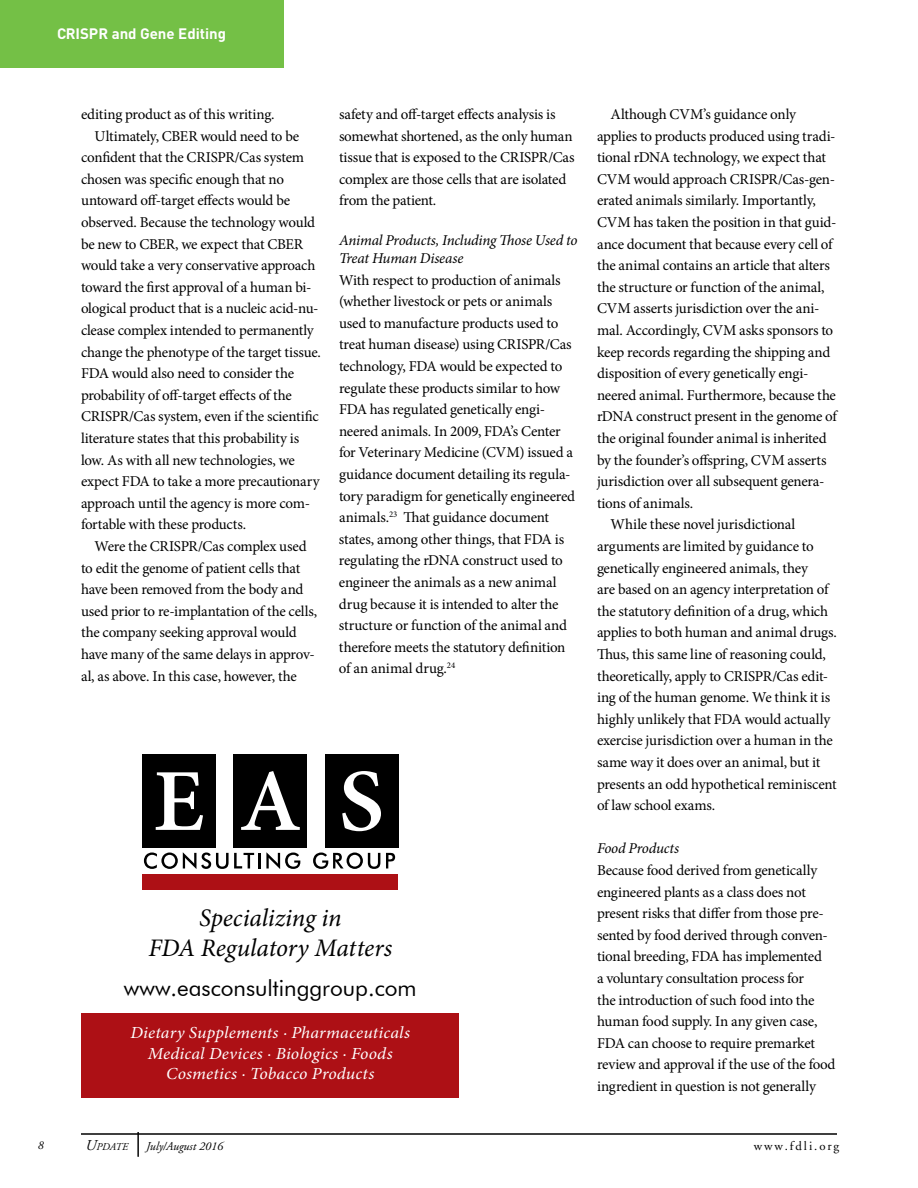
<style>
.page{position:relative;width:918px;height:1188px;background:#fff}
.page>*{position:absolute;margin:0;border:0;box-sizing:border-box;transform-origin:0 0}
.t1{font:italic 25.2px/30.3px "Minion Pro";letter-spacing:-.005em;color:#010101;text-align:center}
.t2{font:22.5px "Futura BT";color:#000}
.t3{font:italic 16.8px/20.2px "Minion Pro";letter-spacing:.01em;color:#fff;text-align:center;scale:1.05 1}
.t4{font:15px/21.6px "Minion Pro";letter-spacing:-.015em;color:#000}
.t5{font:italic 15px/18px "Minion Pro";letter-spacing:-.015em;color:#000}
.t6{font:700 15px "DIN";color:#fff}
.t7{font:12.75px "Adobe Garamond";letter-spacing:.15em;color:#000}
.t8{font:italic 12px "Adobe Garamond Pro";color:#000}
.t9{font:italic 10.5px "Adobe Garamond Pro";color:#000}
.s1{font-style:italic}
.s2{font-size:15px}
</style>
<div class="page">
<div style="left:0;top:0;width:284px;height:67px;background:#74c046"></div>
<hr style="left:81px;top:1134px;width:756px;height:1px;background:#000">
<svg style="left:138px;top:1132px;width:1px;height:25px"></svg>
<svg style="left:144px;top:852px;width:110px;height:17px"></svg>
<hr style="left:258px;top:853px;width:3px;height:15px;background:#000">
<svg style="left:266px;top:852px;width:34px;height:17px"></svg>
<svg style="left:313px;top:853px;width:67px;height:16px"></svg>
<svg style="left:386px;top:853px;width:9px;height:15px"></svg>
<div style="left:142px;top:754px;width:74px;height:94px;background:#000"></div>
<div style="left:234px;top:754px;width:73px;height:94px;background:#000"></div>
<div style="left:325px;top:754px;width:73px;height:94px;background:#000"></div>
<div style="left:142px;top:874px;width:256px;height:16px;background:#ad1015"></div>
<svg style="left:156px;top:772px;width:47px;height:58px"></svg>
<svg style="left:241px;top:771px;width:59px;height:59px"></svg>
<svg style="left:342px;top:771px;width:39px;height:60px"></svg>
<div style="left:81px;top:1013px;width:378px;height:84px;background:#ad1015"></div>
<p class="t6" style="left:57px;top:24px;width:170px">CRISPR and Gene Editing</p>
<p class="t4" style="left:81px;top:103px;width:195px">editing product as of this writing.</p>
<p class="t4" style="left:95px;top:125px;width:206px">Ultimately, CBER would need to be</p>
<p class="t4" style="left:81px;top:147px;width:225px">confident that the CRISPR/Cas system</p>
<p class="t4" style="left:81px;top:168px;width:205px">chosen was specific enough that no</p>
<p class="t4" style="left:81px;top:190px;width:211px">untoward off-target effects would be</p>
<p class="t4" style="left:81px;top:211px;width:236px">observed. Because the technology would</p>
<p class="t4" style="left:81px;top:233px;width:224px">be new to CBER, we expect that CBER</p>
<p class="t4" style="left:81px;top:255px;width:236px">would take a very conservative approach</p>
<p class="t4" style="left:81px;top:276px;width:232px">toward the first approval of a human bi-</p>
<p class="t4" style="left:81px;top:298px;width:239px">ological product that is a nucleic acid-nu-</p>
<p class="t4" style="left:81px;top:319px;width:234px">clease complex intended to permanently</p>
<p class="t4" style="left:81px;top:341px;width:241px">change the phenotype of the target tissue.</p>
<p class="t4" style="left:81px;top:363px;width:215px">FDA would also need to consider the</p>
<p class="t4" style="left:81px;top:384px;width:212px">probability of off-target effects of the</p>
<p class="t4" style="left:81px;top:406px;width:239px">CRISPR/Cas system, even if the scientific</p>
<p class="t4" style="left:81px;top:427px;width:220px">literature states that this probability is</p>
<p class="t4" style="left:81px;top:449px;width:215px">low. As with all new technologies, we</p>
<p class="t4" style="left:81px;top:471px;width:240px">expect FDA to take a more precautionary</p>
<p class="t4" style="left:81px;top:492px;width:231px">approach until the agency is more com-</p>
<p class="t4" style="left:81px;top:514px;width:167px">fortable with these products.</p>
<p class="t4" style="left:95px;top:535px;width:214px">Were the CRISPR/Cas complex used</p>
<p class="t4" style="left:81px;top:557px;width:221px">to edit the genome of patient cells that</p>
<p class="t4" style="left:81px;top:579px;width:224px">have been removed from the body and</p>
<p class="t4" style="left:81px;top:600px;width:238px">used prior to re-implantation of the cells,</p>
<p class="t4" style="left:81px;top:622px;width:217px">the company seeking approval would</p>
<p class="t4" style="left:81px;top:643px;width:235px">have many of the same delays in approv-</p>
<p class="t4" style="left:81px;top:665px;width:217px">al, as above. In this case, however, the</p>
<p class="t4" style="left:339px;top:103px;width:237px">safety and off-target effects analysis is somewhat shortened, as the only human tissue that is exposed to the CRISPR/Cas complex are those cells that are isolated from the patient.</p>
<p class="t5" style="left:339px;top:231px;width:240px">Animal Products, Including Those Used to<br>Treat Human Disease</p>
<p class="t4" style="left:339px;top:269px;width:238px">With respect to production of animals (whether livestock or pets or animals used to manufacture products used to treat human disease) using CRISPR/Cas technology, FDA would be expected to regulate these products similar to how FDA has regulated genetically engi&shy;neered animals. In 2009, FDA’s Center for Veterinary Medicine (CVM) issued a guidance document detailing its regula&shy;tory paradigm for genetically engineered animals.<sup>23</sup> That guidance document states, among other things, that FDA is regulating the rDNA construct used to engineer the animals as a new animal drug because it is intended to alter the structure or function of the animal and therefore meets the statutory definition of an animal drug.<sup>24</sup></p>
<p class="t1" style="left:148px;top:903px;width:245px">Specializing in<br>FDA Regulatory Matters</p>
<p class="t2" style="left:124px;top:974px;width:294px">www.easconsultinggroup.com</p>
<p class="t3" style="left:130px;top:1023px;width:268px">Dietary Supplements · Pharmaceuticals<br>Medical Devices · Biologics · Foods<br>Cosmetics · Tobacco Products</p>
<p class="t4" style="left:611px;top:103px;width:187px">Although CVM’s guidance only</p>
<p class="t4" style="left:597px;top:125px;width:240px">applies to products produced using tradi-</p>
<p class="t4" style="left:597px;top:147px;width:231px">tional rDNA technology, we expect that</p>
<p class="t4" style="left:597px;top:168px;width:240px">CVM would approach CRISPR/Cas-gen-</p>
<p class="t4" style="left:597px;top:190px;width:220px">erated animals similarly. Importantly,</p>
<p class="t4" style="left:597px;top:211px;width:241px">CVM has taken the position in that guid-</p>
<p class="t4" style="left:597px;top:233px;width:237px">ance document that because every cell of</p>
<p class="t4" style="left:597px;top:255px;width:234px">the animal contains an article that alters</p>
<p class="t4" style="left:597px;top:276px;width:229px">the structure or function of the animal,</p>
<p class="t4" style="left:597px;top:298px;width:224px">CVM asserts jurisdiction over the ani-</p>
<p class="t4" style="left:597px;top:319px;width:238px">mal. Accordingly, CVM asks sponsors to</p>
<p class="t4" style="left:597px;top:341px;width:235px">keep records regarding the shipping and</p>
<p class="t4" style="left:597px;top:363px;width:213px">disposition of every genetically engi-</p>
<p class="t4" style="left:597px;top:384px;width:241px">neered animal. Furthermore, because the</p>
<p class="t4" style="left:597px;top:406px;width:241px">rDNA construct present in the genome of</p>
<p class="t4" style="left:597px;top:427px;width:231px">the original founder animal is inherited</p>
<p class="t4" style="left:597px;top:449px;width:231px">by the founder’s offspring, CVM asserts</p>
<p class="t4" style="left:597px;top:471px;width:229px">jurisdiction over all subsequent genera-</p>
<p class="t4" style="left:597px;top:492px;width:98px">tions of animals.</p>
<p class="t4" style="left:611px;top:514px;width:186px">While these novel jurisdictional</p>
<p class="t4" style="left:597px;top:535px;width:218px">arguments are limited by guidance to</p>
<p class="t4" style="left:597px;top:557px;width:212px">genetically engineered animals, they</p>
<p class="t4" style="left:597px;top:579px;width:233px">are based on an agency interpretation of</p>
<p class="t4" style="left:597px;top:600px;width:233px">the statutory definition of a drug, which</p>
<p class="t4" style="left:597px;top:622px;width:241px">applies to both human and animal drugs.</p>
<p class="t4" style="left:597px;top:643px;width:231px">Thus, this same line of reasoning could,</p>
<p class="t4" style="left:597px;top:665px;width:233px">theoretically, apply to CRISPR/Cas edit-</p>
<p class="t4" style="left:597px;top:687px;width:235px">ing of the human genome. We think it is</p>
<p class="t4" style="left:597px;top:708px;width:235px">highly unlikely that FDA would actually</p>
<p class="t4" style="left:597px;top:730px;width:237px">exercise jurisdiction over a human in the</p>
<p class="t4" style="left:597px;top:751px;width:225px">same way it does over an animal, but it</p>
<p class="t4" style="left:597px;top:773px;width:241px">presents an odd hypothetical reminiscent</p>
<p class="t4" style="left:597px;top:795px;width:120px">of law school exams.</p>
<p class="t4" style="left:597px;top:838px;width:240px"><span class="s1">Food Products<br></span>Because food derived from genetically engineered plants as a class does not present risks that differ from those pre&shy;sented by food derived through conven&shy;tional breeding, FDA has implemented<br>a voluntary consultation process for<br>the introduction of such food into the human food supply. In any given case, FDA can choose to require premarket review and approval if the use of the food ingredient in question is not generally</p>
<p class="t8" style="left:38px;top:1138px;width:7px">8</p>
<p class="t9" style="left:85px;top:1140px;width:44px"><span class="s2">U</span>pdate</p>
<p class="t8" style="left:146px;top:1139px;width:78px">July/August 2016</p>
<p class="t7" style="left:754px;top:1139px;width:87px">www.fdli.org</p>
</div>
